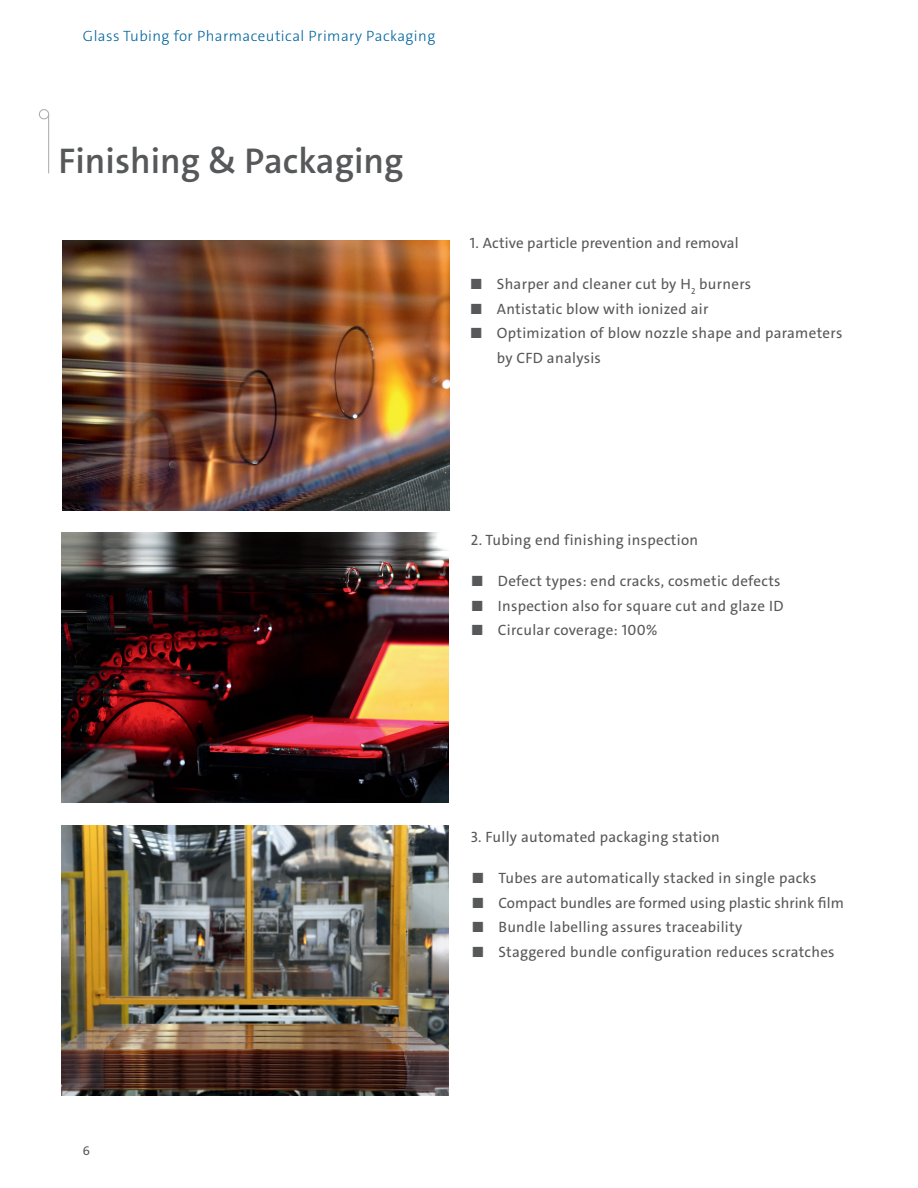
<style>
.page{position:relative;width:918px;height:1188px;background:#fff}
.page>*{position:absolute;margin:0;border:0;box-sizing:border-box;transform-origin:0 0}
._18_Head_Bold{font:600 36px "The Sans C4 s";color:#57585a}
.Zwischenhead{font:15px/24.8px "The Sans C4 s";letter-spacing:.02em;color:#57585a}
.Zwischenhead-2{font:15px "The Sans C4 s";color:#57585a}
.t1{font:300 15px "The Sans C4 s";letter-spacing:.03em;color:#00649e}
.t2{font:12.75px "The Sans C4 s";color:#57585a}
</style>
<div class="page">
<img style="left:63px;top:240px;width:387px;height:270px">
<img style="left:62px;top:533px;width:386px;height:270px">
<img style="left:62px;top:826px;width:386px;height:270px">
<hr style="left:48px;top:115px;width:1px;height:58px;background:#a8a9ad">
<div style="left:39px;top:109px;width:10px;height:10px;border:1px solid #a8a9ad;border-radius:50%"></div>
<p class="t1" style="left:83px;top:27px;width:354px">Glass Tubing for Pharmaceutical Primary Packaging</p>
<p class="_18_Head_Bold" style="left:59px;top:138px;width:346px">Finishing &amp; Packaging</p>
<p class="Zwischenhead" style="left:470px;top:230px;width:270px">1. Active particle prevention and removal</p>
<p class="Zwischenhead" style="left:470px;top:271px;width:283px">◼ Sharper and cleaner cut by H<sub>2</sub> burners</p>
<p class="Zwischenhead" style="left:470px;top:296px;width:240px">◼ Antistatic blow with ionized air</p>
<p class="Zwischenhead" style="left:497px;top:321px;width:347px;text-indent:-27px">◼ Optimization of blow nozzle shape and parameters by CFD analysis</p>
<p class="Zwischenhead" style="left:471px;top:527px;width:229px">2. Tubing end finishing inspection</p>
<p class="Zwischenhead" style="left:471px;top:568px;width:311px">◼ Defect types: end cracks, cosmetic defects</p>
<p class="Zwischenhead" style="left:471px;top:593px;width:314px">◼ Inspection also for square cut and glaze ID</p>
<p class="Zwischenhead" style="left:471px;top:618px;width:188px">◼ Circular coverage: 100%</p>
<p class="t2" style="left:83px;top:1143px;width:9px">6</p>
<p class="Zwischenhead" style="left:471px;top:824px;width:251px">3. Fully automated packaging station</p>
<p class="Zwischenhead" style="left:472px;top:865px;width:346px">◼ Tubes are automatically stacked in single packs</p>
<p class="Zwischenhead-2" style="left:472px;top:893px;width:374px">◼ Compact bundles are formed using plastic shrink film</p>
<p class="Zwischenhead" style="left:472px;top:915px;width:272px">◼ Bundle labelling assures traceability</p>
<p class="Zwischenhead" style="left:472px;top:940px;width:365px">◼ Staggered bundle configuration reduces scratches</p>
</div>
